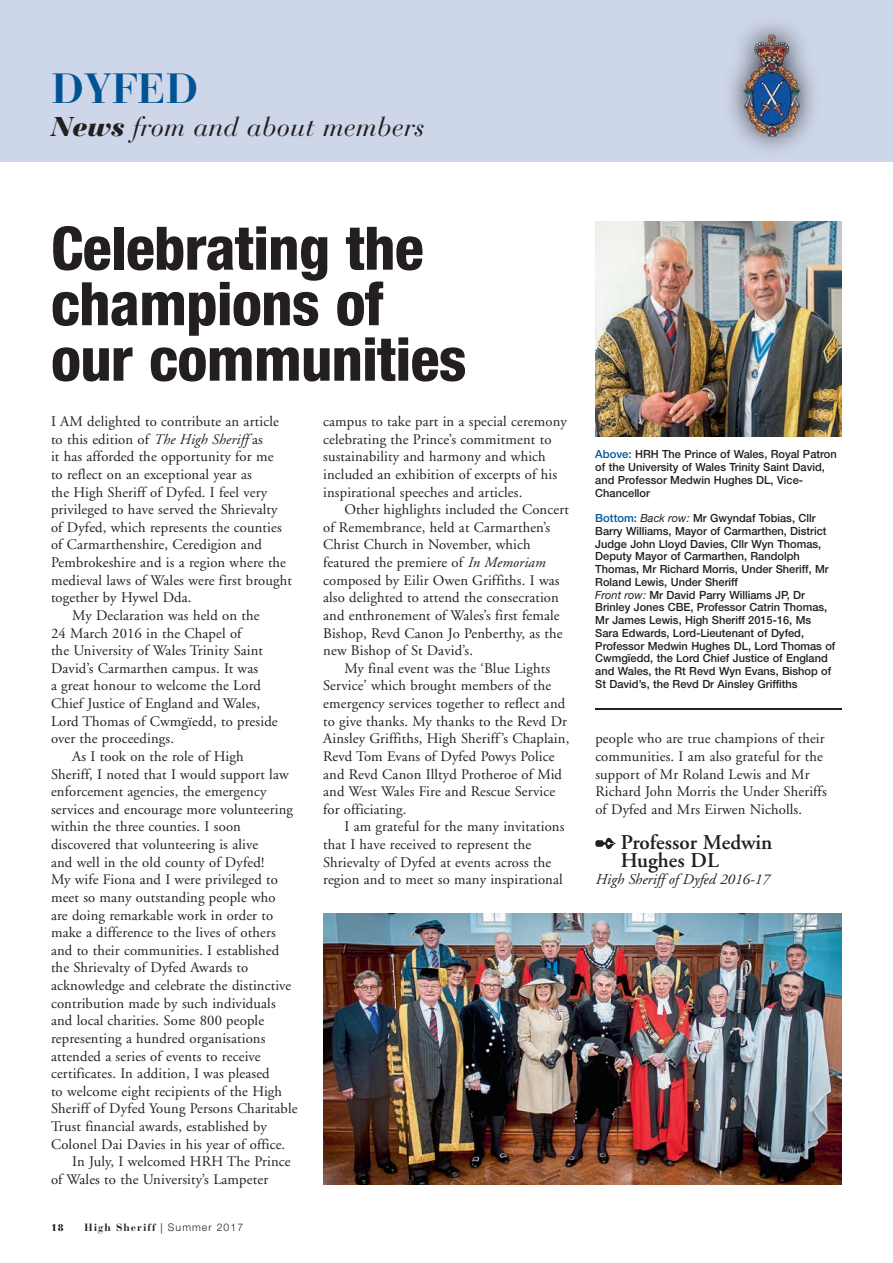
<style>
.page{position:relative;width:893px;height:1263px;background:#fff}
.page>*{position:absolute;margin:0;border:0;box-sizing:border-box;transform-origin:0 0}
.t1{font:800 condensed 60px/55.5px "Helvetica Neue";letter-spacing:-.01em;color:#231f20}
.t2{font:700 42px "Bauer Bodoni";color:#005495}
.t3{font:italic 27px "Bauer Bodoni";color:#231f20}
.t4{font:600 21px/17.5px "Adobe Garamond";color:#231f20}
.t5{font:italic 15px "Adobe Garamond";color:#231f20}
.t6{font:14.7px/17.5px "Adobe Garamond";letter-spacing:.01em;color:#231f20}
.t7{font:500 11.25px/12.8px "Helvetica Neue";color:#231f20}
.t8{font:700 10.5px "Bauer Bodoni";letter-spacing:.1em;color:#231f20}
.t9{font:900 10.5px "Bauer Bodoni BT";color:#231f20}
.s1{font-weight:900}
.s2{font-style:italic}
.s3{font-weight:400}
.s4{font-family:"Helvetica Neue";font-weight:300}
.s5{color:#005495}
.s6{font-weight:400;font-style:italic}
</style>
<div class="page">
<div style="left:0;top:0;width:893px;height:162px;background:#ced7e9"></div>
<img style="left:730px;top:23px;width:84px;height:127px">
<img style="left:739px;top:34px;width:65px;height:102px">
<img style="left:595px;top:221px;width:247px;height:216px">
<img style="left:323px;top:913px;width:519px;height:271px">
<svg style="left:595px;top:838px;width:21px;height:11px"></svg>
<hr style="left:595px;top:709px;width:247px;height:1px;background:#231f20">
<h2 class="t2" style="left:51px;top:63px;width:149px">DYFeD</h2>
<h3 class="t3" style="left:51px;top:111px;width:375px"><span class="s1">News</span> from and about members</h3>
<h1 class="t1" style="left:51px;top:220px;width:417px">Celebrating the champions of our communities</h1>
<p class="t6" style="left:323px;top:413px;width:245px">campus to take part in a special ceremony celebrating the Prince’s commitment to sustainability and harmony and which included an exhibition of excerpts of his inspirational speeches and articles.</p>
<p class="t6" style="left:323px;top:501px;width:247px;text-indent:21px">Other highlights included the Concert of Remembrance, held at Carmarthen’s Christ Church in November, which featured the premiere of <span class="s2">In Memoriam </span>composed by Eilir Owen Griffiths. I was also delighted to attend the consecration and enthronement of Wales’s first female Bishop, Revd Canon Jo Penberthy, as the new Bishop of St David’s.</p>
<p class="t6" style="left:323px;top:660px;width:248px;text-indent:21px">My final event was the ‘Blue Lights Service’ which brought members of the emergency services together to reflect and to give thanks. My thanks to the Revd Dr Ainsley Griffiths, High Sheriff’s Chaplain, Revd Tom Evans of Dyfed Powys Police and Revd Canon Illtyd Protheroe of Mid and West Wales Fire and Rescue Service for officiating.</p>
<p class="t6" style="left:323px;top:818px;width:243px;text-indent:21px">I am grateful for the many invitations that I have received to represent the Shrievalty of Dyfed at events across the region and to meet so many inspirational</p>
<p class="t6" style="left:51px;top:413px;width:229px">I AM delighted to contribute an article</p>
<p class="t6" style="left:51px;top:431px;width:213px">to this edition of <span class="s2">The High Sheriff</span> as</p>
<p class="t6" style="left:51px;top:448px;width:224px">it has afforded the opportunity for me</p>
<p class="t6" style="left:51px;top:466px;width:202px">to reflect on an exceptional year as</p>
<p class="t6" style="left:51px;top:483px;width:218px">the High Sheriff of Dyfed. I feel very</p>
<p class="t6" style="left:51px;top:501px;width:228px">privileged to have served the Shrievalty</p>
<p class="t6" style="left:51px;top:519px;width:232px">of Dyfed, which represents the counties</p>
<p class="t6" style="left:51px;top:536px;width:213px">of Carmarthenshire, Ceredigion and</p>
<p class="t6" style="left:51px;top:554px;width:237px">Pembrokeshire and is a region where the</p>
<p class="t6" style="left:51px;top:572px;width:243px">medieval laws of Wales were first brought</p>
<p class="t6" style="left:51px;top:589px;width:142px">together by Hywel Dda.</p>
<p class="t6" style="left:72px;top:607px;width:189px">My Declaration was held on the</p>
<p class="t6" style="left:51px;top:624px;width:192px">24 March 2016 in the Chapel of</p>
<p class="t6" style="left:51px;top:642px;width:214px">the University of Wales Trinity Saint</p>
<p class="t6" style="left:51px;top:660px;width:209px">David’s Carmarthen campus. It was</p>
<p class="t6" style="left:51px;top:677px;width:211px">a great honour to welcome the Lord</p>
<p class="t6" style="left:51px;top:695px;width:211px">Chief Justice of England and Wales,</p>
<p class="t6" style="left:51px;top:713px;width:228px">Lord Thomas of Cwmgïedd, to preside</p>
<p class="t6" style="left:51px;top:730px;width:125px">over the proceedings.</p>
<p class="t6" style="left:72px;top:748px;width:173px">As I took on the role of High</p>
<p class="t6" style="left:51px;top:765px;width:239px">Sheriff, I noted that I would support law</p>
<p class="t6" style="left:51px;top:783px;width:217px">enforcement agencies, the emergency</p>
<p class="t6" style="left:51px;top:801px;width:244px">services and encourage more volunteering</p>
<p class="t6" style="left:51px;top:818px;width:191px">within the three counties. I soon</p>
<p class="t6" style="left:51px;top:836px;width:209px">discovered that volunteering is alive</p>
<p class="t6" style="left:51px;top:854px;width:215px">and well in the old county of Dyfed!</p>
<p class="t6" style="left:51px;top:871px;width:228px">My wife Fiona and I were privileged to</p>
<p class="t6" style="left:51px;top:889px;width:226px">meet so many outstanding people who</p>
<p class="t6" style="left:51px;top:906px;width:224px">are doing remarkable work in order to</p>
<p class="t6" style="left:51px;top:924px;width:226px">make a difference to the lives of others</p>
<p class="t6" style="left:51px;top:942px;width:230px">and to their communities. I established</p>
<p class="t6" style="left:51px;top:959px;width:199px">the Shrievalty of Dyfed Awards to</p>
<p class="t6" style="left:51px;top:977px;width:242px">acknowledge and celebrate the distinctive</p>
<p class="t6" style="left:51px;top:995px;width:226px">contribution made by such individuals</p>
<p class="t6" style="left:51px;top:1012px;width:215px">and local charities. Some 800 people</p>
<p class="t6" style="left:51px;top:1030px;width:216px">representing a hundred organisations</p>
<p class="t6" style="left:51px;top:1047px;width:211px">attended a series of events to receive</p>
<p class="t6" style="left:51px;top:1065px;width:220px">certificates. In addition, I was pleased</p>
<p class="t6" style="left:51px;top:1083px;width:233px">to welcome eight recipients of the High</p>
<p class="t6" style="left:51px;top:1100px;width:248px">Sheriff of Dyfed Young Persons Charitable</p>
<p class="t6" style="left:51px;top:1118px;width:217px">Trust financial awards, established by</p>
<p class="t6" style="left:51px;top:1136px;width:236px">Colonel Dai Davies in his year of office.</p>
<p class="t6" style="left:72px;top:1153px;width:220px">In July, I welcomed HRH The Prince</p>
<p class="t6" style="left:51px;top:1171px;width:219px">of Wales to the University’s Lampeter</p>
<p class="t9" style="left:51px;top:1221px;width:14px">18</p>
<p class="t8" style="left:85px;top:1221px;width:160px">High Sheriff <span class="s3">|</span> <span class="s4">Summer 2017</span></p>
<p class="t7" style="left:595px;top:448px;width:243px"><span class="s5">Above:</span> HRH The Prince of Wales, Royal Patron of the University of Wales Trinity Saint David, and Professor medwin Hughes DL, Vice-Chancellor</p>
<p class="t7" style="left:595px;top:512px;width:242px"><span class="s5">Bottom:</span> <span class="s6">Back row:</span> mr Gwyndaf Tobias, Cllr Barry Williams, mayor of Carmarthen, District Judge John Lloyd Davies, Cllr Wyn Thomas, Deputy mayor of Carmarthen, Randolph Thomas, mr Richard morris, Under Sheriff, mr Roland Lewis, Under Sheriff<br><span class="s6">Front row:</span> mr David Parry Williams JP, Dr Brinley Jones CBE, Professor Catrin Thomas, mr James Lewis, High Sheriff 2015-16, ms Sara Edwards, Lord-Lieutenant of Dyfed, Professor medwin Hughes DL, Lord Thomas of Cwmgïedd, the Lord Chief Justice of England and Wales, the Rt Revd Wyn Evans, Bishop of St David’s, the Revd Dr Ainsley Griffiths</p>
<p class="t6" style="left:595px;top:730px;width:233px">people who are true champions of their communities. I am also grateful for the support of Mr Roland Lewis and Mr Richard John Morris the Under Sheriffs of Dyfed and Mrs Eirwen Nicholls.</p>
<h3 class="t4" style="left:621px;top:834px;width:153px">Professor Medwin<br>Hughes DL</h3>
<p class="t5" style="left:595px;top:872px;width:175px">High Sheriff of Dyfed 2016-17</p>
</div>
